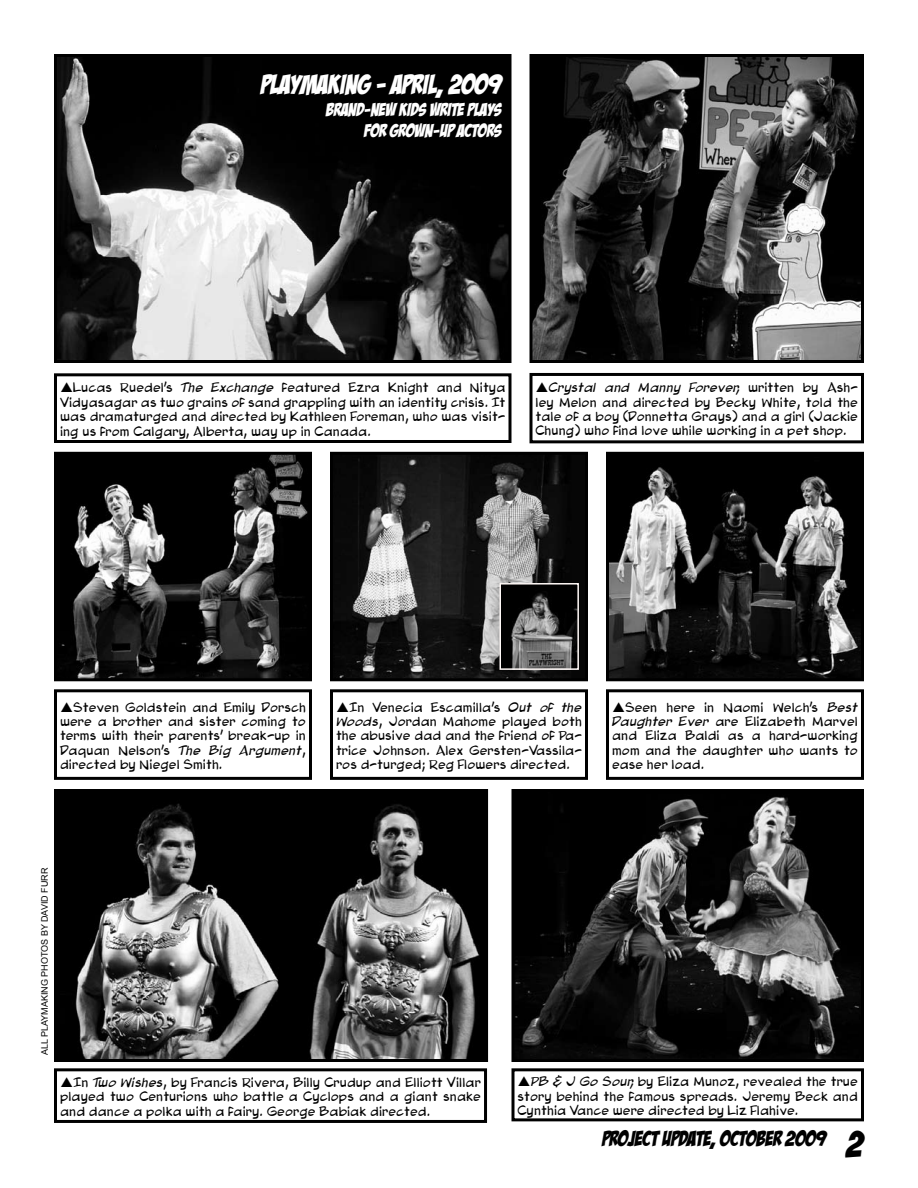
<style>
.page{position:relative;width:918px;height:1188px;background:#fff}
.page>*{position:absolute;margin:0;border:0;box-sizing:border-box;transform-origin:0 0}
.t1{font:27px "Bada Boom BB";color:#fff}
.t2{font:21px "Bada Boom BB";color:#000}
.t3{font:18px/21.6px "Bada Boom BB";color:#fff;text-align:right}
.t4{font:12px/14.4px "Blambot Pro Lite";color:#000;text-align:justify}
.t5{font:9px "Arial";color:#000}
.s1{font-style:italic}
.s2{font-size:36px}
</style>
<div class="page">
<img style="left:610px;top:456px;width:250px;height:221px">
<div style="left:606px;top:452px;width:258px;height:229px;border:3px solid #000"></div>
<div style="left:54px;top:373px;width:458px;height:70px;border:3px solid #000"></div>
<img style="left:516px;top:793px;width:344px;height:265px">
<div style="left:512px;top:789px;width:352px;height:273px;border:3px solid #000"></div>
<div style="left:530px;top:373px;width:334px;height:70px;border:3px solid #000"></div>
<img style="left:334px;top:456px;width:250px;height:221px">
<div style="left:330px;top:452px;width:258px;height:229px;border:3px solid #000"></div>
<img style="left:58px;top:793px;width:426px;height:265px">
<div style="left:54px;top:789px;width:434px;height:273px;border:3px solid #000"></div>
<div style="left:54px;top:689px;width:258px;height:91px;border:3px solid #000"></div>
<img style="left:503px;top:586px;width:73px;height:81px">
<div style="left:500px;top:583px;width:79px;height:87px;border:2px solid #fff9f7"></div>
<img style="left:58px;top:58px;width:450px;height:301px">
<div style="left:54px;top:54px;width:458px;height:309px;border:3px solid #000"></div>
<img style="left:58px;top:456px;width:250px;height:221px">
<div style="left:54px;top:452px;width:258px;height:229px;border:3px solid #000"></div>
<img style="left:534px;top:58px;width:326px;height:301px">
<div style="left:530px;top:54px;width:334px;height:309px;border:3px solid #000"></div>
<div style="left:330px;top:689px;width:258px;height:91px;border:3px solid #000"></div>
<div style="left:606px;top:689px;width:258px;height:91px;border:3px solid #000"></div>
<div style="left:54px;top:1068px;width:433px;height:55px;border:3px solid #000"></div>
<div style="left:512px;top:1068px;width:352px;height:53px;border:3px solid #000"></div>
<h1 class="t1" style="left:261px;top:70px;width:242px">PLAYMAKING - APRIL, 2009</h1>
<h3 class="t3" style="left:326px;top:99px;width:177px">BRAND-NEW KIDS WRITE PLAYS<br>FOR GROWN-UP ACTORS</h3>
<p class="t4" style="left:60px;top:381px;width:447px;text-indent:13px">Lucas Ruedel’s <span class="s1">The Exchange</span> featured Ezra Knight and Nitya Vidyasagar as two grains of sand grappling with an identity crisis. It was dramaturged and directed by Kathleen Foreman, who was visit&shy;ing us from Calgary, Alberta, way up in Canada.</p>
<p class="t4" style="left:536px;top:381px;width:324px;text-indent:13px"><span class="s1">Crystal and Manny Forever,</span> written by Ash&shy;ley Melon and directed by Becky White, told the tale of a boy (Donnetta Grays) and a girl (Jackie Chung) who find love while working in a pet shop.</p>
<p class="t4" style="left:60px;top:700px;width:247px;text-indent:13px">Steven Goldstein and Emily Dorsch were a brother and sister coming to terms with their parents’ break-up in Daquan Nelson’s <span class="s1">The Big Argument</span>, directed by Niegel Smith.</p>
<p class="t4" style="left:336px;top:700px;width:248px;text-indent:13px">In Venecia Escamilla’s <span class="s1">Out of the Woods</span>, Jordan Mahome played both the abusive dad and the friend of Pa&shy;trice Johnson. Alex Gersten-Vassila&shy;ros d-turged; Reg Flowers directed.</p>
<p class="t4" style="left:612px;top:700px;width:247px;text-indent:13px">Seen here in Naomi Welch’s <span class="s1">Best Daughter Ever</span> are Elizabeth Marvel and Eliza Baldi as a hard-working mom and the daughter who wants to ease her load.</p>
<p class="t5" style="left:39px;top:1055px;width:189px;rotate:-90deg">ALL PLAYMAKING PHOTOS BY DAVID FURR</p>
<p class="t4" style="left:60px;top:1076px;width:423px;text-indent:13px">In <span class="s1">Two Wishes</span>, by Francis Rivera, Billy Crudup and Elliott Villar played two Centurions who battle a Cyclops and a giant snake and dance a polka with a fairy. George Babiak directed.</p>
<p class="t4" style="left:518px;top:1075px;width:342px;text-indent:13px"><span class="s1">PB &amp; J Go Sour,</span> by Eliza Munoz, revealed the true story behind the famous spreads. Jeremy Beck and Cynthia Vance were directed by Liz Flahive.</p>
<h2 class="t2" style="left:602px;top:1128px;width:263px">PROJECT UPDATE, OCTOBER 2009 <span class="s2">2</span></h2>
</div>
